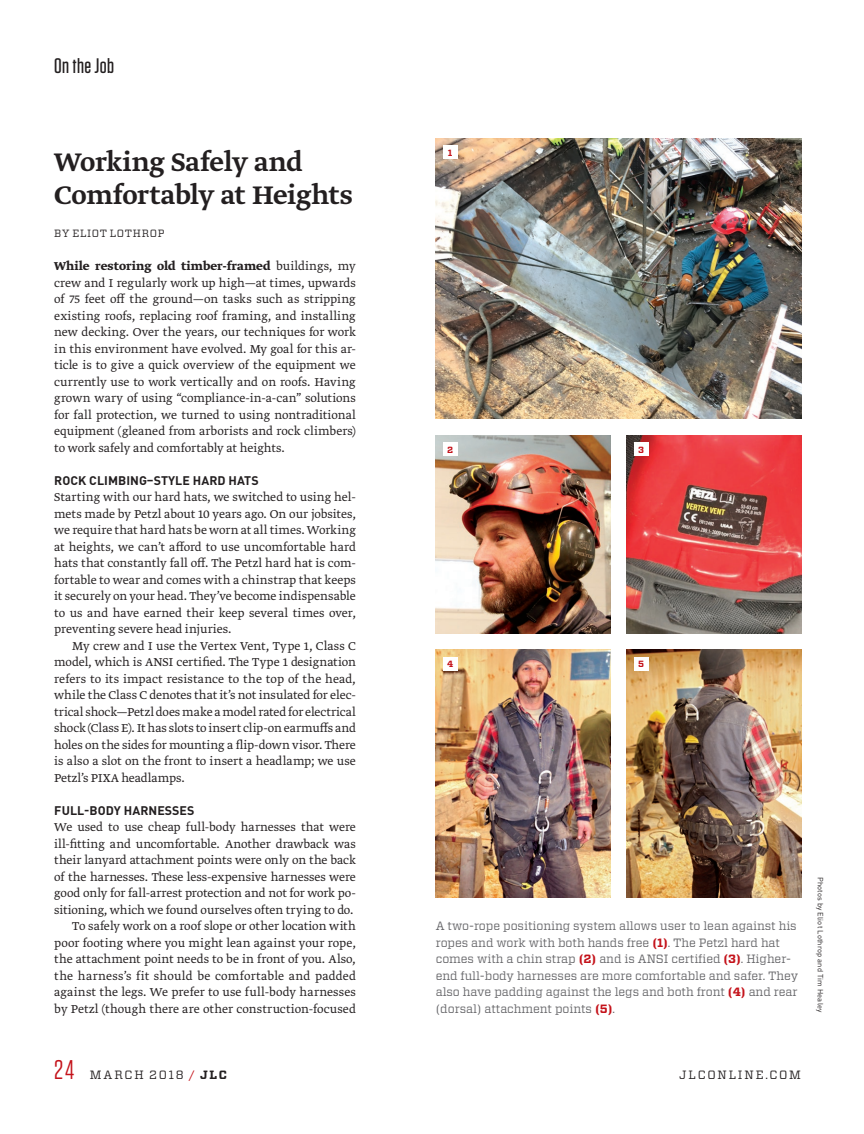
<style>
.page{position:relative;width:864px;height:1134px;background:#fff}
.page>*{position:absolute;margin:0;border:0;box-sizing:border-box;transform-origin:0 0}
.Head_-_Greta_Medium{font:500 30px/33px "Greta Text Std";letter-spacing:-.015em;color:#231f20}
.t1{font:27px "Tungsten";color:#c4121a}
.Tagline_-_Tungsten_1{font:500 21px "Tungsten";letter-spacing:.02em;color:#231f20}
.Body_-_NoIndent_Gret{font:300 13.5px/16.5px "Greta Text Std";color:#231f20;text-align:justify}
.Body_-_Greta_Light_9{font:300 13.5px/16.5px "Greta Text Std";letter-spacing:.005em;color:#231f20;text-align:justify}
.Subhead_-_Dinot_Bold{font:700 12.3px "DINOT";letter-spacing:.005em;color:#231f20}
.Caption_-_Vitesse_Bo{font:12px/16.5px "Vitesse";letter-spacing:-.005em;color:#636366}
.t2{font:12px "Vitesse";letter-spacing:.145em;color:#231f20}
.Byline_-_Vitesse_Boo{font:10.5px "Vitesse";letter-spacing:.06em;color:#231f20}
.Xtra_-_Number_-_Vite{font:700 9px "Vitesse";color:#c4121a}
.Credit_-_Dinot_5_7_R{font:7.5px "DINOT";letter-spacing:.03em;color:#231f20}
.s1{font-family:"Greta Text Std Bold Min";font-weight:400}
.s2{font-weight:700;color:#c4121a}
.s3{color:#c4121a}
.s4{font-weight:700}
</style>
<div class="page">
<img style="left:436px;top:138px;width:365px;height:280px">
<img style="left:436px;top:435px;width:174px;height:198px">
<img style="left:436px;top:650px;width:174px;height:247px">
<img style="left:627px;top:650px;width:174px;height:247px">
<img style="left:627px;top:435px;width:174px;height:198px">
<div style="left:443px;top:145px;width:14px;height:14px;background:#fff"></div>
<div style="left:443px;top:442px;width:14px;height:14px;background:#fff"></div>
<div style="left:443px;top:657px;width:14px;height:14px;background:#fff"></div>
<div style="left:634px;top:657px;width:14px;height:14px;background:#fff"></div>
<div style="left:634px;top:442px;width:14px;height:14px;background:#fff"></div>
<p class="Tagline_-_Tungsten_1" style="left:54px;top:54px;width:62px">On the Job</p>
<p class="Head_-_Greta_Medium" style="left:54px;top:147px;width:300px">Working Safely and<br>Comfortably at Heights</p>
<p class="Byline_-_Vitesse_Boo" style="left:54px;top:226px;width:112px">BY ELIOT LOTHROP</p>
<p class="Body_-_NoIndent_Gret" style="left:54px;top:258px;width:303px"><span class="s1">While restoring old timber-framed</span> buildings, my crew and I regularly work up high—at times, upwards of 75 feet off the ground—on tasks such as stripping existing roofs, replacing roof framing, and installing new decking. Over the years, our techniques for work in this environment have evolved. My goal for this ar&shy;ticle is to give a quick overview of the equipment we currently use to work vertically and on roofs. Having grown wary of using “compliance-in-a-can” solutions for fall protection, we turned to using nontraditional equipment (gleaned from arborists and rock climbers) to work safely and comfortably at heights.</p>
<p class="Subhead_-_Dinot_Bold" style="left:54px;top:472px;width:206px">ROCK CLIMBING–STYLE HARD HATS</p>
<p class="Body_-_NoIndent_Gret" style="left:54px;top:489px;width:303px">Starting with our hard hats, we switched to using hel&shy;mets made by Petzl about 10 years ago. On our jobsites, we require that hard hats be worn at all times. Working at heights, we can’t afford to use uncomfortable hard hats that constantly fall off. The Petzl hard hat is com&shy;fortable to wear and comes with a chinstrap that keeps it securely on your head. They’ve become indispensable to us and have earned their keep several times over, preventing severe head injuries.</p>
<p class="Body_-_Greta_Light_9" style="left:54px;top:638px;width:303px;text-indent:18px">My crew and I use the Vertex Vent, Type 1, Class C model, which is ANSI certified. The Type 1 designation refers to its impact resistance to the top of the head, while the Class C denotes that it’s not insulated for elec&shy;trical shock—Petzl does make a model rated for electrical shock (Class E). It has slots to insert clip-on earmuffs and holes on the sides for mounting a flip-down visor. There is also a slot on the front to insert a headlamp; we use Petzl’s PIXA headlamps.</p>
<p class="Subhead_-_Dinot_Bold" style="left:54px;top:802px;width:142px">FULL-BODY HARNESSES</p>
<p class="Body_-_NoIndent_Gret" style="left:54px;top:819px;width:303px">We used to use cheap full-body harnesses that were ill-fitting and uncomfortable. Another drawback was their lanyard attachment points were only on the back of the harnesses. These less-expensive harnesses were good only for fall-arrest protection and not for work po&shy;sitioning, which we found ourselves often trying to do.</p>
<p class="Body_-_Greta_Light_9" style="left:54px;top:918px;width:303px;text-indent:18px">To safely work on a roof slope or other location with poor footing where you might lean against your rope, the attachment point needs to be in front of you. Also, the harness’s fit should be comfortable and padded against the legs. We prefer to use full-body harnesses by Petzl (though there are other construction-focused</p>
<p class="Xtra_-_Number_-_Vite" style="left:448px;top:147px;width:6px">1</p>
<p class="Xtra_-_Number_-_Vite" style="left:447px;top:444px;width:8px">2</p>
<p class="Xtra_-_Number_-_Vite" style="left:638px;top:444px;width:7px">3</p>
<p class="Xtra_-_Number_-_Vite" style="left:447px;top:658px;width:8px">4</p>
<p class="Xtra_-_Number_-_Vite" style="left:638px;top:658px;width:7px">5</p>
<p class="Caption_-_Vitesse_Bo" style="left:436px;top:917px;width:364px">A two-rope positioning system allows user to lean against his ropes and work with both hands free <span class="s2">(1)</span>. The Petzl hard hat comes with a chin strap <span class="s2">(2)</span> and is ANSI certified <span class="s2">(3)</span>. Higher&shy;end full-body harnesses are more comfortable and safer. They also have padding against the legs and both front <span class="s2">(4)</span> and rear (dorsal) attachment points <span class="s2">(5)</span>.</p>
<p class="Credit_-_Dinot_5_7_R" style="left:826px;top:877px;width:137px;rotate:90deg">Photos by Eliot Lothrop and Tim Healey</p>
<h2 class="t1" style="left:54px;top:1055px;width:22px">24</h2>
<p class="t2" style="left:90px;top:1066px;width:139px">MARCH 2018 <span class="s3">/</span> <span class="s4">JLC</span></p>
<p class="t2" style="left:679px;top:1066px;width:123px">JLCONLINE.COM</p>
</div>
